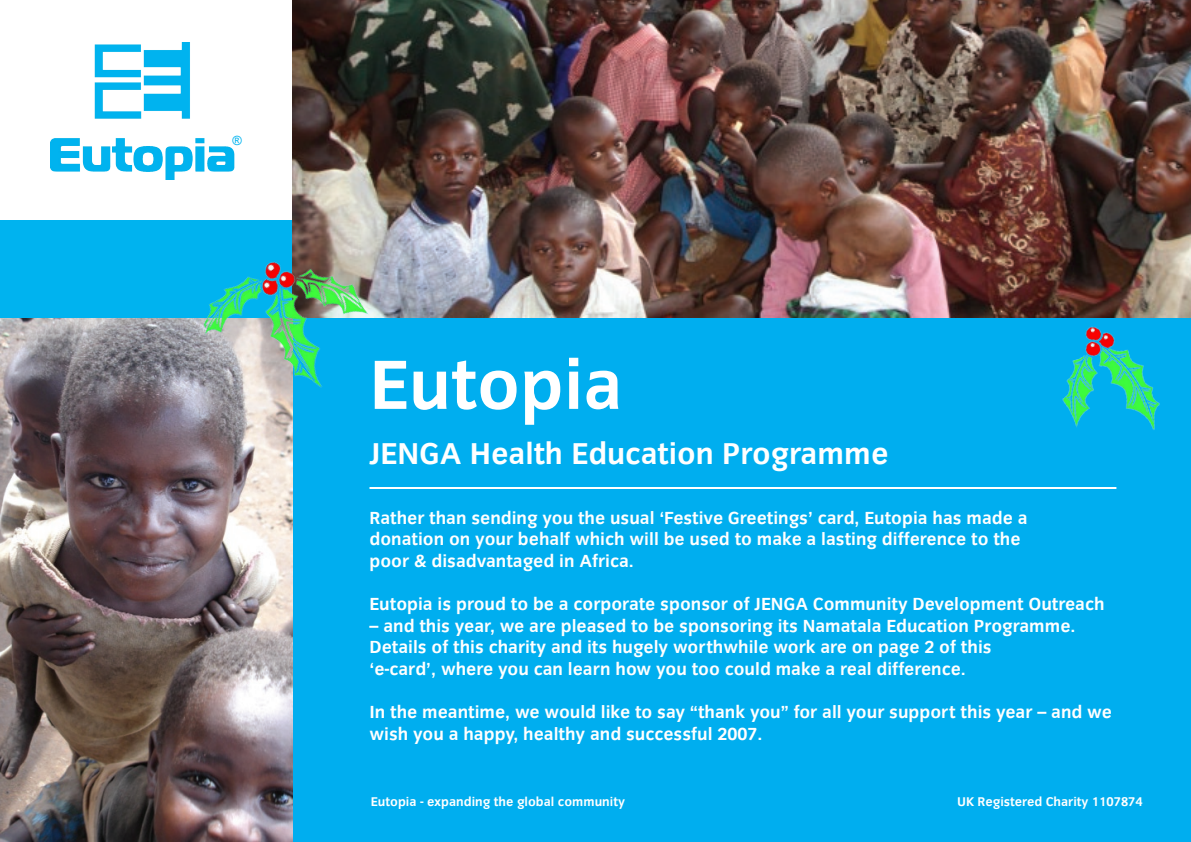
<style>
.page{position:relative;width:1191px;height:842px;background:#fff}
.page>*{position:absolute;margin:0;border:0;box-sizing:border-box;transform-origin:0 0}
.t1{font:700 72px "Congress Sans";color:#fff}
.t2{font:700 31px "Congress Sans";color:#fff}
.t3{font:700 18px/21.6px "Congress Sans";color:#fff}
.t4{font:700 13px "Congress Sans";color:#fff}
.t5{font:12.7px "Arial";color:#00b3ef}
</style>
<div class="page">
<img style="left:0;top:318px;width:293px;height:524px">
<div style="left:293px;top:315px;width:898px;height:527px;background:#00aeef"></div>
<img style="left:51px;top:42px;width:184px;height:138px">
<hr style="left:369px;top:487px;width:747px;height:2px;background:#fff">
<div style="left:0;top:220px;width:299px;height:98px;background:#00b3ef"></div>
<img style="left:293px;top:0;width:898px;height:317px">
<img style="left:184px;top:221px;width:209px;height:208px">
<img style="left:1043px;top:314px;width:124px;height:116px">
<p class="t5" style="left:232px;top:132px;width:11px">®</p>
<h1 class="t1" style="left:369px;top:344px;width:255px">Eutopia</h1>
<h2 class="t2" style="left:369px;top:436px;width:520px">JENGA Health Education Programme</h2>
<p class="t3" style="left:369px;top:507px;width:659px">Rather than sending you the usual ‘Festive Greetings’ card, Eutopia has made a donation on your behalf which will be used to make a lasting difference to the poor &amp; disadvantaged in Africa.</p>
<p class="t3" style="left:369px;top:593px;width:736px">Eutopia is proud to be a corporate sponsor of JENGA Community Development Outreach</p>
<p class="t3" style="left:369px;top:615px;width:707px">– and this year, we are pleased to be sponsoring its Namatala Education Programme.<br>Details of this charity and its hugely worthwhile work are on page 2 of this<br>‘e-card’, where you can learn how you too could make a real difference.</p>
<p class="t3" style="left:369px;top:701px;width:744px">In the meantime, we would like to say “thank you” for all your support this year – and we wish you a happy, healthy and successful 2007.</p>
<p class="t4" style="left:371px;top:794px;width:256px">Eutopia - expanding the global community</p>
<p class="t4" style="left:957px;top:794px;width:187px">UK Registered Charity 1107874</p>
</div>
